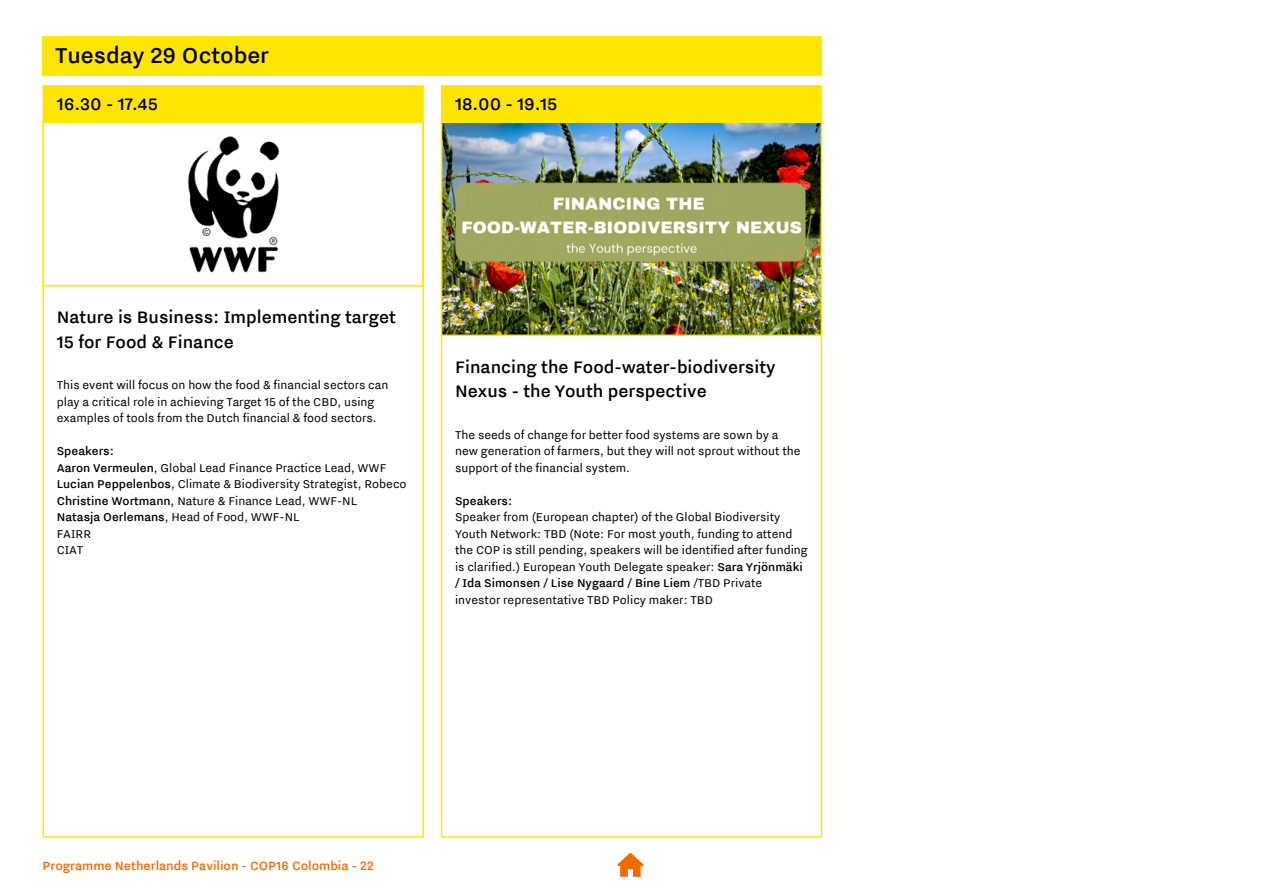
<style>
.page{position:relative;width:1263px;height:893px;background:#fff}
.page>*{position:absolute;margin:0;border:0;box-sizing:border-box;transform-origin:0 0}
._1__date_-_white{font:500 27px "NL Nitti Grotesk";color:#000}
._2__heading_-_orange{font:500 21px/24.8px "NL Nitti Grotesk";color:#000}
._1__time_-_white{font:500 21px "NL Nitti Grotesk";color:#000}
.t1{font:500 15px "NL Nitti Grotesk";color:#f16900}
._4__names{font:14.25px/16.5px "NL Nitti Grotesk";color:#000}
._3__summery{font:14.25px/16.5px "NL Nitti Grotesk";color:#000}
._4__names-2{font:500 14.25px "NL Nitti Grotesk";color:#000}
.s1{font-weight:500}
</style>
<div class="page">
<svg style="left:618px;top:853px;width:25px;height:24px"></svg>
<div style="left:43px;top:86px;width:380px;height:35px;background:#ffe600"></div>
<div style="left:43px;top:85px;width:381px;height:37px;border:2px solid #ffe600"></div>
<div style="left:442px;top:86px;width:379px;height:35px;background:#ffe600"></div>
<div style="left:441px;top:85px;width:381px;height:37px;border:2px solid #ffe600"></div>
<img style="left:444px;top:125px;width:375px;height:208px">
<div style="left:441px;top:122px;width:381px;height:214px;border:2px solid #ffe600"></div>
<img style="left:188px;top:136px;width:92px;height:137px">
<div style="left:43px;top:122px;width:381px;height:165px;border:2px solid #ffe600"></div>
<div style="left:43px;top:36px;width:779px;height:40px;background:#ffe600"></div>
<p class="_1__date_-_white" style="left:55px;top:40px;width:215px">Tuesday 29 October</p>
<p class="_1__time_-_white" style="left:57px;top:92px;width:102px">16.30 - 17.45</p>
<p class="_1__time_-_white" style="left:455px;top:92px;width:104px">18.00 - 19.15</p>
<p class="_2__heading_-_orange" style="left:57px;top:304px;width:341px">Nature is Business: Implementing target<br>15 for Food &amp; Finance</p>
<p class="_4__names" style="left:57px;top:376px;width:333px">This event will focus on how the food &amp; financial sectors can play a critical role in achieving Target 15 of the CBD, using examples of tools from the Dutch financial &amp; food sectors.</p>
<p class="_4__names-2" style="left:57px;top:443px;width:59px">Speakers:</p>
<p class="_4__names" style="left:57px;top:459px;width:331px"><span class="s1">Aaron Vermeulen</span>, Global Lead Finance Practice Lead, WWF</p>
<p class="_4__names" style="left:57px;top:475px;width:351px"><span class="s1">Lucian Peppelenbos</span>, Climate &amp; Biodiversity Strategist, Robeco</p>
<p class="_4__names" style="left:57px;top:492px;width:302px"><span class="s1">Christine Wortmann</span>, Nature &amp; Finance Lead, WWF-NL</p>
<p class="_4__names" style="left:57px;top:508px;width:244px"><span class="s1">Natasja Oerlemans</span>, Head of Food, WWF-NL</p>
<p class="_4__names" style="left:57px;top:525px;width:36px">FAIRR</p>
<p class="_4__names" style="left:57px;top:541px;width:28px">CIAT</p>
<p class="_2__heading_-_orange" style="left:455px;top:354px;width:322px">Financing the Food-water-biodiversity<br>Nexus - the Youth perspective</p>
<p class="_3__summery" style="left:455px;top:426px;width:347px">The seeds of change for better food systems are sown by a new generation of farmers, but they will not sprout without the support of the financial system.</p>
<p class="_4__names-2" style="left:455px;top:492px;width:59px">Speakers:</p>
<p class="_4__names" style="left:455px;top:508px;width:354px">Speaker from (European chapter) of the Global Biodiversity Youth Network: TBD (Note: For most youth, funding to attend the COP is still pending, speakers will be identified after funding is clarified.) European Youth Delegate speaker: <span class="s1">Sara Yrjönmäki / Ida Simonsen / Lise Nygaard / Bine Liem</span> /TBD Private investor representative TBD Policy maker: TBD</p>
<p class="t1" style="left:43px;top:857px;width:333px">Programme Netherlands Pavilion - COP16 Colombia - 22</p>
</div>
